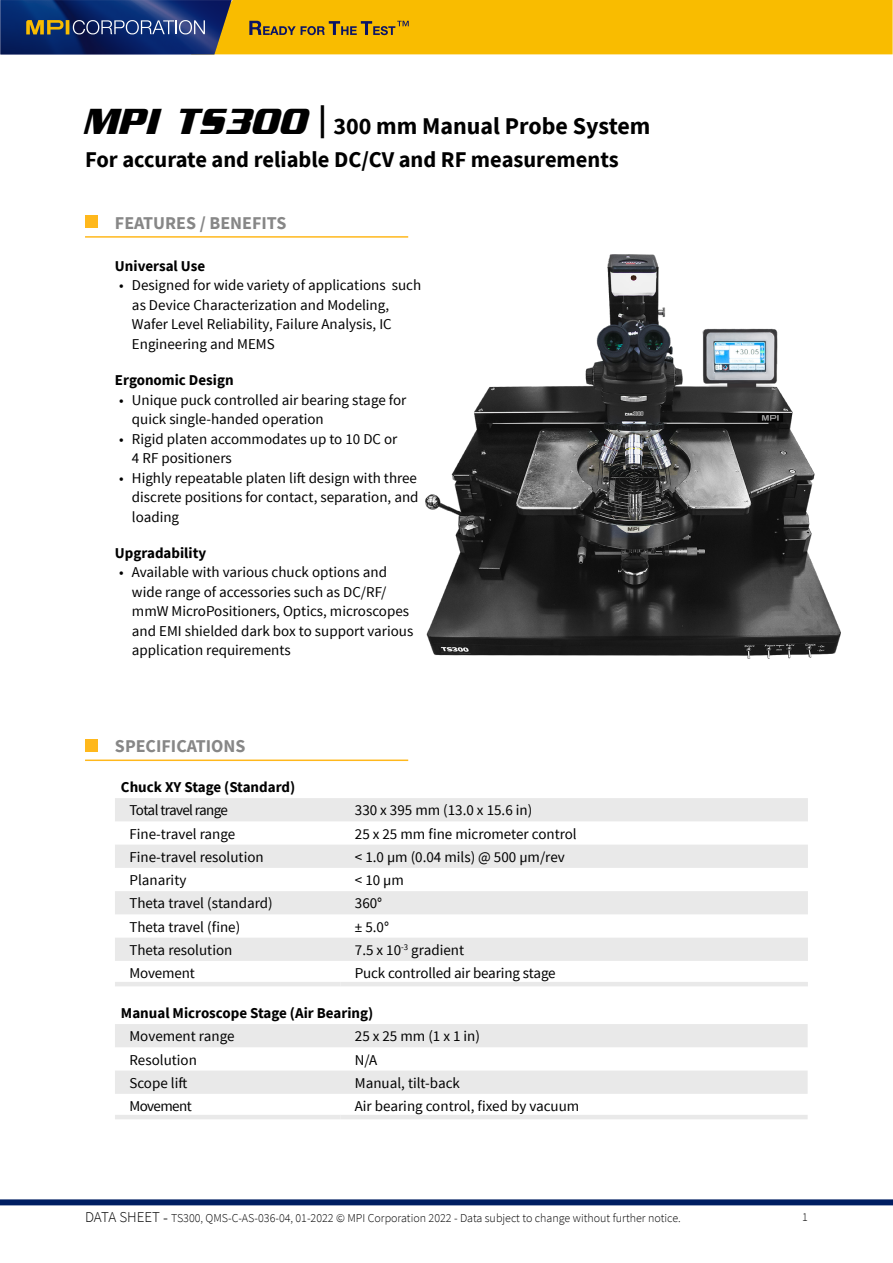
<style>
.page{position:relative;width:893px;height:1263px;background:#fff}
.page>*{position:absolute;margin:0;border:0;box-sizing:border-box;transform-origin:0 0}
.t1{font:700 24px "Source Sans Pro";color:#000}
.t2{font:700 22.5px "Source Sans Pro";color:#000}
.t3{font:700 18px "Source Sans Pro";color:#878787}
.t4{font:15px/19.5px "Source Sans Pro";color:#000}
.t5{font:700 15px "Source Sans Pro";color:#000}
.t6{font:15px "Source Sans Pro";letter-spacing:-.04em;color:#000}
.t7{font:300 12px "Source Sans Pro";color:#000}
.s1{font-family:"Enter Sansman";font-style:italic;font-size:36px}
.s2{font-size:15px}
.s3{font-size:16.5px}
</style>
<div class="page">
<svg style="left:0;top:0;width:893px;height:54px;background:#bf981d"></svg>
<div style="left:0;top:1199px;width:893px;height:6px;background:#001e62"></div>
<img style="left:425px;top:254px;width:416px;height:405px">
<svg style="left:115px;top:798px;width:693px;height:163px;fill:#e9e9e9"></svg>
<hr style="left:115px;top:982px;width:225px;height:4px;background:#e9e9e9">
<hr style="left:340px;top:982px;width:468px;height:4px;background:#e9e9e9">
<svg style="left:115px;top:1024px;width:693px;height:70px;fill:#e9e9e9"></svg>
<hr style="left:115px;top:1115px;width:225px;height:4px;background:#e9e9e9">
<hr style="left:340px;top:1115px;width:468px;height:4px;background:#e9e9e9">
<hr style="left:85px;top:236px;width:323px;height:2px;background:#ffb81c">
<hr style="left:85px;top:759px;width:323px;height:2px;background:#ffb81c">
<div style="left:85px;top:215px;width:13px;height:13px;background:#ffb81c"></div>
<div style="left:85px;top:739px;width:13px;height:12px;background:#ffb81c"></div>
<h1 class="t1" style="left:85px;top:110px;width:567px"><span class="s1">MPI TS300</span> <sup>|</sup> 300 mm Manual Probe System</h1>
<h2 class="t2" style="left:85px;top:145px;width:535px">For accurate and reliable DC/CV and RF measurements</h2>
<p class="t3" style="left:115px;top:211px;width:173px">FEATURES / BENEFITS</p>
<p class="t5" style="left:115px;top:256px;width:92px">Universal Use</p>
<p class="t4" style="left:132px;top:276px;width:291px;text-indent:-13px">• Designed for wide variety of applications such as Device Characterization and Modeling, Wafer Level Reliability, Failure Analysis, IC Engineering and MEMS</p>
<p class="t5" style="left:115px;top:370px;width:120px">Ergonomic Design</p>
<p class="t4" style="left:132px;top:390px;width:276px;text-indent:-13px">• Unique puck controlled air bearing stage for quick single-handed operation</p>
<p class="t4" style="left:132px;top:429px;width:267px;text-indent:-13px">• Rigid platen accommodates up to 10 DC or<br>4 RF positioners</p>
<p class="t4" style="left:132px;top:468px;width:288px;text-align:justify;text-indent:-13px">• Highly repeatable platen lift design with three discrete positions for contact, separation, and loading</p>
<p class="t5" style="left:115px;top:542px;width:93px">Upgradability</p>
<p class="t4" style="left:132px;top:562px;width:283px;text-indent:-13px">• Available with various chuck options and wide range of accessories such as DC/RF/ mmW MicroPositioners, Optics, microscopes and EMI shielded dark box to support various application requirements</p>
<p class="t3" style="left:115px;top:734px;width:132px">SPECIFICATIONS</p>
<p class="t5" style="left:121px;top:777px;width:176px">Chuck XY Stage (Standard)</p>
<p class="t6" style="left:129px;top:801px;width:100px">Total travel range</p>
<p class="t4" style="left:355px;top:801px;width:179px">330 x 395 mm (13.0 x 15.6 in)</p>
<p class="t4" style="left:129px;top:824px;width:107px">Fine-travel range</p>
<p class="t4" style="left:355px;top:824px;width:223px">25 x 25 mm fine micrometer control</p>
<p class="t4" style="left:129px;top:847px;width:136px">Fine-travel resolution</p>
<p class="t4" style="left:355px;top:847px;width:211px">&lt; 1.0 µm (0.04 mils) @ 500 µm/rev</p>
<p class="t4" style="left:129px;top:871px;width:58px">Planarity</p>
<p class="t4" style="left:355px;top:871px;width:51px">&lt; 10 µm</p>
<p class="t4" style="left:129px;top:894px;width:145px">Theta travel (standard)</p>
<p class="t4" style="left:355px;top:894px;width:29px">360°</p>
<p class="t4" style="left:129px;top:917px;width:112px">Theta travel (fine)</p>
<p class="t4" style="left:355px;top:917px;width:36px">± 5.0°</p>
<p class="t4" style="left:129px;top:940px;width:104px">Theta resolution</p>
<p class="t4" style="left:355px;top:940px;width:111px">7.5 x 10<sup>-3</sup> gradient</p>
<p class="t4" style="left:129px;top:964px;width:67px">Movement</p>
<p class="t4" style="left:355px;top:964px;width:202px">Puck controlled air bearing stage</p>
<p class="t5" style="left:121px;top:1003px;width:254px">Manual Microscope Stage (Air Bearing)</p>
<p class="t4" style="left:129px;top:1027px;width:106px">Movement range</p>
<p class="t4" style="left:355px;top:1027px;width:127px">25 x 25 mm (1 x 1 in)</p>
<p class="t4" style="left:129px;top:1050px;width:69px">Resolution</p>
<p class="t4" style="left:355px;top:1050px;width:24px">N/A</p>
<p class="t4" style="left:129px;top:1073px;width:59px">Scope lift</p>
<p class="t4" style="left:355px;top:1073px;width:107px">Manual, tilt-back</p>
<p class="t6" style="left:129px;top:1097px;width:64px">Movement</p>
<p class="t4" style="left:355px;top:1096px;width:226px">Air bearing control, fixed by vacuum</p>
<p class="t7" style="left:85px;top:1210px;width:597px"><span class="s2">DATA SHEET</span> <span class="s3">-</span> TS300, QMS-C-AS-036-04, 01-2022 © MPI Corporation 2022 - Data subject to change without further notice.</p>
<p class="t7" style="left:802px;top:1209px;width:7px">1</p>
</div>
